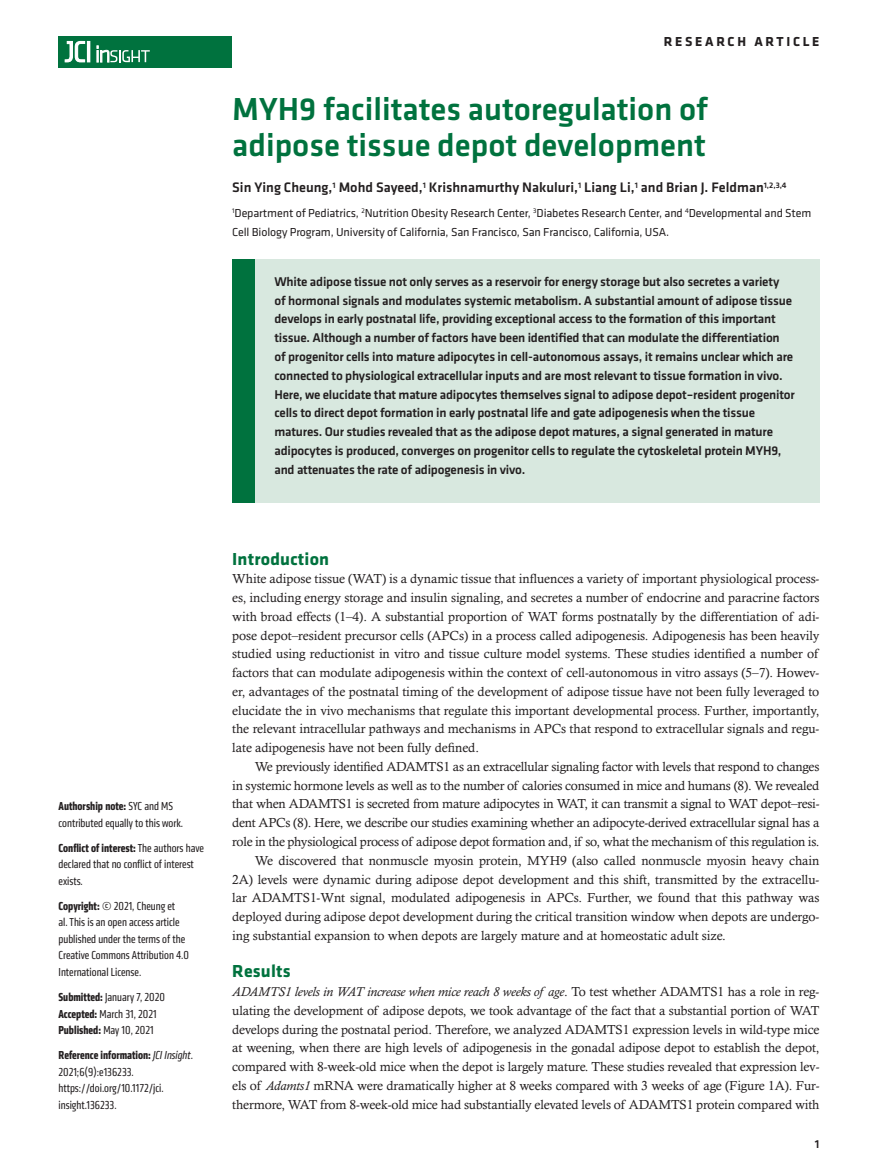
<style>
.page{position:relative;width:878px;height:1175px;background:#fff}
.page>*{position:absolute;margin:0;border:0;box-sizing:border-box;transform-origin:0 0}
.t1{font:500 33px/36px "Klavika Basic";color:#00723e}
.t2{font:700 18px "Klavika";letter-spacing:.01em;color:#00723e}
.t3{font:500 14.25px "Klavika Basic";color:#231f20}
.t4{font:700 13.5px "Klavika Basic";letter-spacing:.2em;color:#231f20}
.t5{font:13.2px/18.8px "Calisto MT Std";letter-spacing:-.02em;color:#231f20;text-align:justify}
.t6{font:500 13.2px/18.8px "Klavika Basic";letter-spacing:-.015em;color:#231f20}
.t7{font:condensed 12px/16.5px "Klavika";color:#231f20}
.t8{font:12px/19.5px "Klavika";letter-spacing:-.01em;color:#231f20}
.t9{font:500 12px "Klavika Basic";color:#231f20}
.s1{font-weight:700}
.s2{font-style:italic}
</style>
<div class="page">
<div style="left:59px;top:36px;width:173px;height:31px;background:#00723e"></div>
<hr style="left:87px;top:41px;width:3px;height:21px;background:#fff">
<svg style="left:64px;top:41px;width:21px;height:22px"></svg>
<svg style="left:97px;top:46px;width:53px;height:16px"></svg>
<div style="left:232px;top:259px;width:587px;height:244px;background:#d8e8df"></div>
<div style="left:232px;top:259px;width:22px;height:244px;background:#00723e"></div>
<p class="t4" style="left:663px;top:32px;width:157px">RESEARCH ARTICLE</p>
<h1 class="t1" style="left:232px;top:91px;width:477px">MYH9 facilitates autoregulation of adipose tissue depot development</h1>
<p class="t3" style="left:232px;top:178px;width:555px">Sin Ying Cheung,<sup>1</sup> Mohd Sayeed,<sup>1</sup> Krishnamurthy Nakuluri,<sup>1</sup> Liang Li,<sup>1</sup> and Brian J. Feldman<sup>1,2,3,4</sup></p>
<p class="t8" style="left:232px;top:202px;width:580px"><sup>1</sup>Department of Pediatrics, <sup>2</sup>Nutrition Obesity Research Center, <sup>3</sup>Diabetes Research Center, and <sup>4</sup>Developmental and Stem<br>Cell Biology Program, University of California, San Francisco, San Francisco, California, USA.</p>
<p class="t6" style="left:274px;top:272px;width:522px">White adipose tissue not only serves as a reservoir for energy storage but also secretes a variety<br>of hormonal signals and modulates systemic metabolism. A substantial amount of adipose tissue develops in early postnatal life, providing exceptional access to the formation of this important tissue. Although a number of factors have been identified that can modulate the differentiation<br>of progenitor cells into mature adipocytes in cell-autonomous assays, it remains unclear which are connected to physiological extracellular inputs and are most relevant to tissue formation in vivo.<br>Here, we elucidate that mature adipocytes themselves signal to adipose depot–resident progenitor cells to direct depot formation in early postnatal life and gate adipogenesis when the tissue matures. Our studies revealed that as the adipose depot matures, a signal generated in mature adipocytes is produced, converges on progenitor cells to regulate the cytoskeletal protein MYH9, and attenuates the rate of adipogenesis in vivo.</p>
<p class="t7" style="left:59px;top:798px;width:126px"><span class="s1">Authorship note:</span> SYC and MS contributed equally to this work.</p>
<p class="t7" style="left:59px;top:839px;width:147px"><span class="s1">Conflict of interest:</span> The authors have declared that no conflict of interest exists.</p>
<p class="t7" style="left:59px;top:897px;width:132px"><span class="s1">Copyright:</span> © 2021, Cheung et<br>al. This is an open access article published under the terms of the<br>Creative Commons Attribution 4.0<br>International License.</p>
<p class="t7" style="left:59px;top:988px;width:108px"><span class="s1">Submitted:</span> January 7, 2020<br><span class="s1">Accepted:</span> March 31, 2021<br><span class="s1">Published:</span> May 10, 2021</p>
<p class="t7" style="left:59px;top:1046px;width:136px"><span class="s1">Reference information:</span> <span class="s2">JCI Insight</span>.<br>2021;6(9):e136233. https://doi.org/10.1172/jci. insight.136233.</p>
<h2 class="t2" style="left:232px;top:545px;width:98px">Introduction</h2>
<p class="t5" style="left:232px;top:569px;width:588px">White adipose tissue (WAT) is a dynamic tissue that influences a variety of important physiological process&shy;es, including energy storage and insulin signaling, and secretes a number of endocrine and paracrine factors with broad effects (1–4). A substantial proportion of WAT forms postnatally by the differentiation of adi&shy;pose depot–resident precursor cells (APCs) in a process called adipogenesis. Adipogenesis has been heavily studied using reductionist in vitro and tissue culture model systems. These studies identified a number of factors that can modulate adipogenesis within the context of cell-autonomous in vitro assays (5–7). Howev&shy;er, advantages of the postnatal timing of the development of adipose tissue have not been fully leveraged to elucidate the in vivo mechanisms that regulate this important developmental process. Further, importantly, the relevant intracellular pathways and mechanisms in APCs that respond to extracellular signals and regu&shy;late adipogenesis have not been fully defined.</p>
<p class="t5" style="left:255px;top:757px;width:566px">We previously identified ADAMTS1 as an extracellular signaling factor with levels that respond to changes</p>
<p class="t5" style="left:232px;top:776px;width:588px">in systemic hormone levels as well as to the number of calories consumed in mice and humans (8). We revealed</p>
<p class="t5" style="left:232px;top:794px;width:588px">that when ADAMTS1 is secreted from mature adipocytes in WAT, it can transmit a signal to WAT depot–resi-</p>
<p class="t5" style="left:232px;top:813px;width:588px">dent APCs (8). Here, we describe our studies examining whether an adipocyte-derived extracellular signal has a</p>
<p class="t5" style="left:232px;top:832px;width:588px">role in the physiological process of adipose depot formation and, if so, what the mechanism of this regulation is.</p>
<p class="t5" style="left:255px;top:851px;width:566px">We discovered that nonmuscle myosin protein, MYH9 (also called nonmuscle myosin heavy chain</p>
<p class="t5" style="left:232px;top:869px;width:588px">2A) levels were dynamic during adipose depot development and this shift, transmitted by the extracellu-</p>
<p class="t5" style="left:232px;top:888px;width:588px">lar ADAMTS1-Wnt signal, modulated adipogenesis in APCs. Further, we found that this pathway was</p>
<p class="t5" style="left:232px;top:907px;width:588px">deployed during adipose depot development during the critical transition window when depots are undergo-</p>
<p class="t5" style="left:232px;top:926px;width:495px">ing substantial expansion to when depots are largely mature and at homeostatic adult size.</p>
<h2 class="t2" style="left:232px;top:958px;width:60px">Results</h2>
<p class="t5" style="left:232px;top:982px;width:588px"><span class="s2">ADAMTS1 levels in WAT increase when mice reach 8 weeks of age</span>. To test whether ADAMTS1 has a role in reg&shy;ulating the development of adipose depots, we took advantage of the fact that a substantial portion of WAT develops during the postnatal period. Therefore, we analyzed ADAMTS1 expression levels in wild-type mice at weening, when there are high levels of adipogenesis in the gonadal adipose depot to establish the depot, compared with 8-week-old mice when the depot is largely mature. These studies revealed that expression lev&shy;els of <span class="s2">Adamts1</span> mRNA were dramatically higher at 8 weeks compared with 3 weeks of age (Figure 1A). Fur&shy;thermore, WAT from 8-week-old mice had substantially elevated levels of ADAMTS1 protein compared with</p>
<p class="t9" style="left:814px;top:1135px;width:6px">1</p>
</div>
